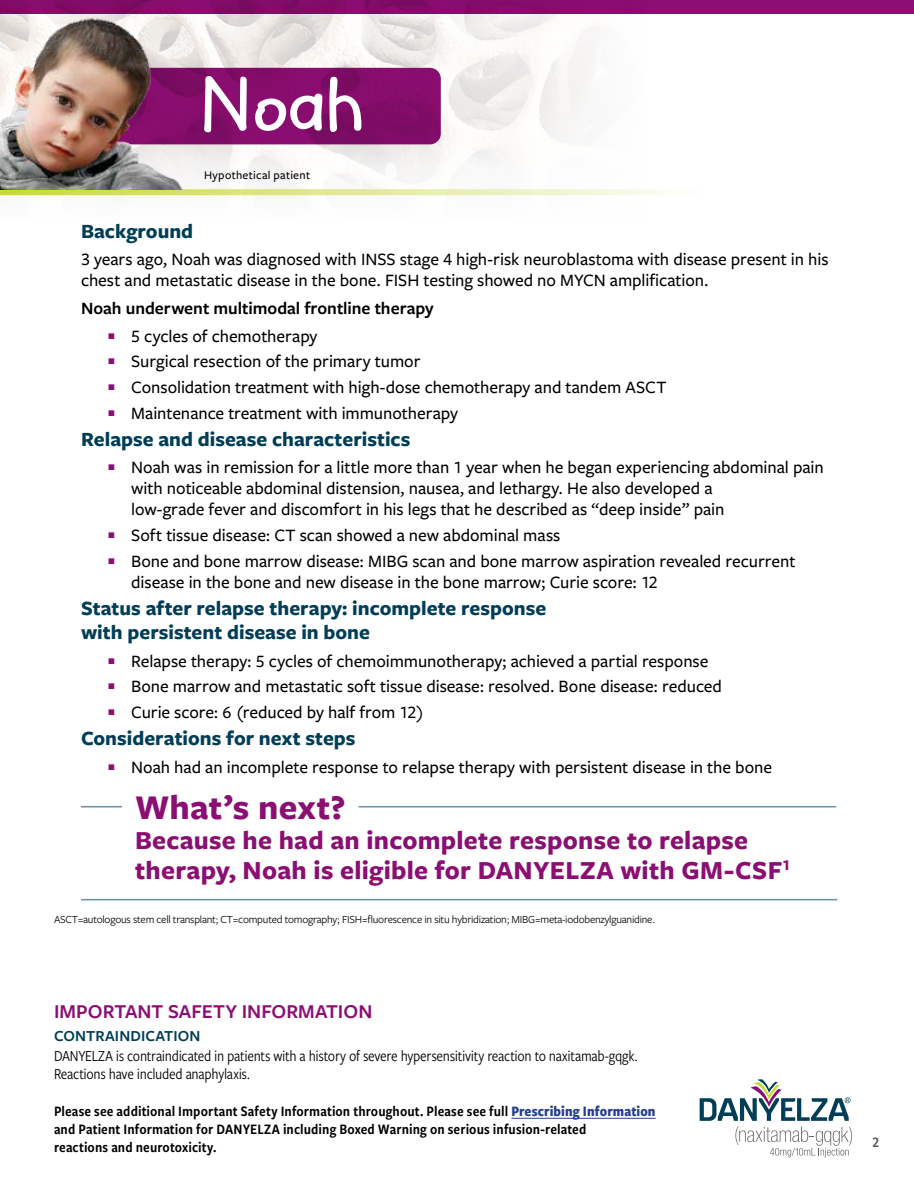
<style>
.page{position:relative;width:914px;height:1193px;background:#fff}
.page>*{position:absolute;margin:0;border:0;box-sizing:border-box;transform-origin:0 0}
.t1{font:700 36px "Freight Sans Pro";letter-spacing:.01em;color:#8b0e73}
.t2{font:700 27px/30px "Freight Sans Pro";letter-spacing:.01em;color:#8b0e73}
.t3{font:700 21px/24px "Freight Sans Pro";color:#003d57}
.t4{font:600 20.4px "Freight Sans Pro";color:#8b0e73}
.t5{font:500 18px/25.7px "Freight Sans Pro";color:#000}
.t6{font:600 18px/27.3px "Freight Sans Pro";color:#000}
.t7{font:15.9px/17.4px "Freight Sans Cnd Pro";letter-spacing:-.02em;color:#000}
.t8{font:600 15.9px "Freight Sans Pro";letter-spacing:.005em;color:#003d57}
.t9{font:15px/18px "Freight Sans Cnd Pro Semi";letter-spacing:.005em;color:#000}
.t10{font:15px "Freight Sans Cnd Pro Semi";color:#54565b}
.t11{font:500 12.15px "Freight Sans Pro";letter-spacing:.025em;color:#000}
.t12{font:11.25px "Freight Sans Pro";letter-spacing:-.02em;color:#000}
.s1{font-weight:500}
.s2{font-family:"Freight Sans Cnd Pro";font-weight:700;color:#25408f}
</style>
<div class="page">
<img style="left:0;top:14px;width:374px;height:182px">
<div style="left:0;top:0;width:914px;height:14px;background:#8b0e73"></div>
<svg style="left:699px;top:1079px;width:153px;height:78px"></svg>
<svg style="left:0;top:189px;width:672px;height:6px;background:#dde597"></svg>
<hr style="left:81px;top:806px;width:41px;height:1px;background:#6291a8">
<hr style="left:81px;top:898px;width:756px;height:2px;background:#6291a8">
<hr style="left:359px;top:806px;width:477px;height:1px;background:#6291a8">
<svg style="left:193px;top:68px;width:248px;height:76px;background:#963281"></svg>
<img style="left:0;top:2px;width:193px;height:187px">
<hr style="left:511px;top:1117px;width:144px;height:1px;background:#25408f">
<p class="t11" style="left:204px;top:167px;width:108px">Hypothetical patient</p>
<p class="t3" style="left:81px;top:218px;width:114px">Background</p>
<p class="t5" style="left:81px;top:248px;width:749px;line-height:21px">3 years ago, Noah was diagnosed with INSS stage 4 high-risk neuroblastoma with disease present in his chest and metastatic disease in the bone. FISH testing showed no MYCN amplification.</p>
<p class="t6" style="left:108px;top:294px;width:327px;text-indent:-27px">Noah underwent multimodal frontline therapy<br><sup>P</sup> <span class="s1">5 cycles of chemotherapy</span></p>
<p class="t5" style="left:108px;top:348px;width:560px"><sup>P</sup> Surgical resection of the primary tumor<br><sup>P</sup> Consolidation treatment with high-dose chemotherapy and tandem ASCT<br><sup>P</sup> Maintenance treatment with immunotherapy</p>
<p class="t3" style="left:81px;top:426px;width:331px">Relapse and disease characteristics</p>
<p class="t5" style="left:131px;top:456px;width:694px;line-height:21px;text-indent:-23px"><sup>P</sup> Noah was in remission for a little more than 1 year when he began experiencing abdominal pain with noticeable abdominal distension, nausea, and lethargy. He also developed a<br>low-grade fever and discomfort in his legs that he described as “deep inside” pain</p>
<p class="t5" style="left:108px;top:521px;width:689px"><sup>P</sup> Soft tissue disease: CT scan showed a new abdominal mass<br><sup>P</sup> Bone and bone marrow disease: MIBG scan and bone marrow aspiration revealed recurrent</p>
<p class="t5" style="left:131px;top:568px;width:528px">disease in the bone and new disease in the bone marrow; Curie score: 12</p>
<p class="t3" style="left:81px;top:595px;width:467px">Status after relapse therapy: incomplete response with persistent disease in bone</p>
<p class="t5" style="left:108px;top:647px;width:615px"><sup>P</sup> Relapse therapy: 5 cycles of chemoimmunotherapy; achieved a partial response<br><sup>P</sup> Bone marrow and metastatic soft tissue disease: resolved. Bone disease: reduced<br><sup>P</sup> Curie score: 6 (reduced by half from 12)</p>
<p class="t3" style="left:81px;top:725px;width:276px">Considerations for next steps</p>
<p class="t5" style="left:108px;top:753px;width:665px"><sup>P</sup> Noah had an incomplete response to relapse therapy with persistent disease in the bone</p>
<h1 class="t1" style="left:135px;top:782px;width:212px">What’s next?</h1>
<h2 class="t2" style="left:135px;top:823px;width:657px">Because he had an incomplete response to relapse therapy, Noah is eligible for DANYELZA with GM-CSF<sup>1</sup></h2>
<p class="t12" style="left:54px;top:911px;width:602px">ASCT=autologous stem cell transplant; CT=computed tomography; FISH=fluorescence in situ hybridization; MIBG=meta-iodobenzylguanidine.</p>
<p class="t4" style="left:54px;top:997px;width:320px">IMPORTANT SAFETY INFORMATION</p>
<p class="t8" style="left:54px;top:1024px;width:148px">CONTRAINDICATION</p>
<p class="t7" style="left:54px;top:1046px;width:585px">DANYELZA is contraindicated in patients with a history of severe hypersensitivity reaction to naxitamab-gqgk.<br>Reactions have included anaphylaxis.</p>
<p class="t9" style="left:54px;top:1101px;width:603px">Please see additional Important Safety Information throughout. Please see full <span class="s2">Prescribing Information </span>and Patient Information for DANYELZA including Boxed Warning on serious infusion-related<br>reactions and neurotoxicity.</p>
<p class="t10" style="left:872px;top:1131px;width:8px">2</p>
</div>
